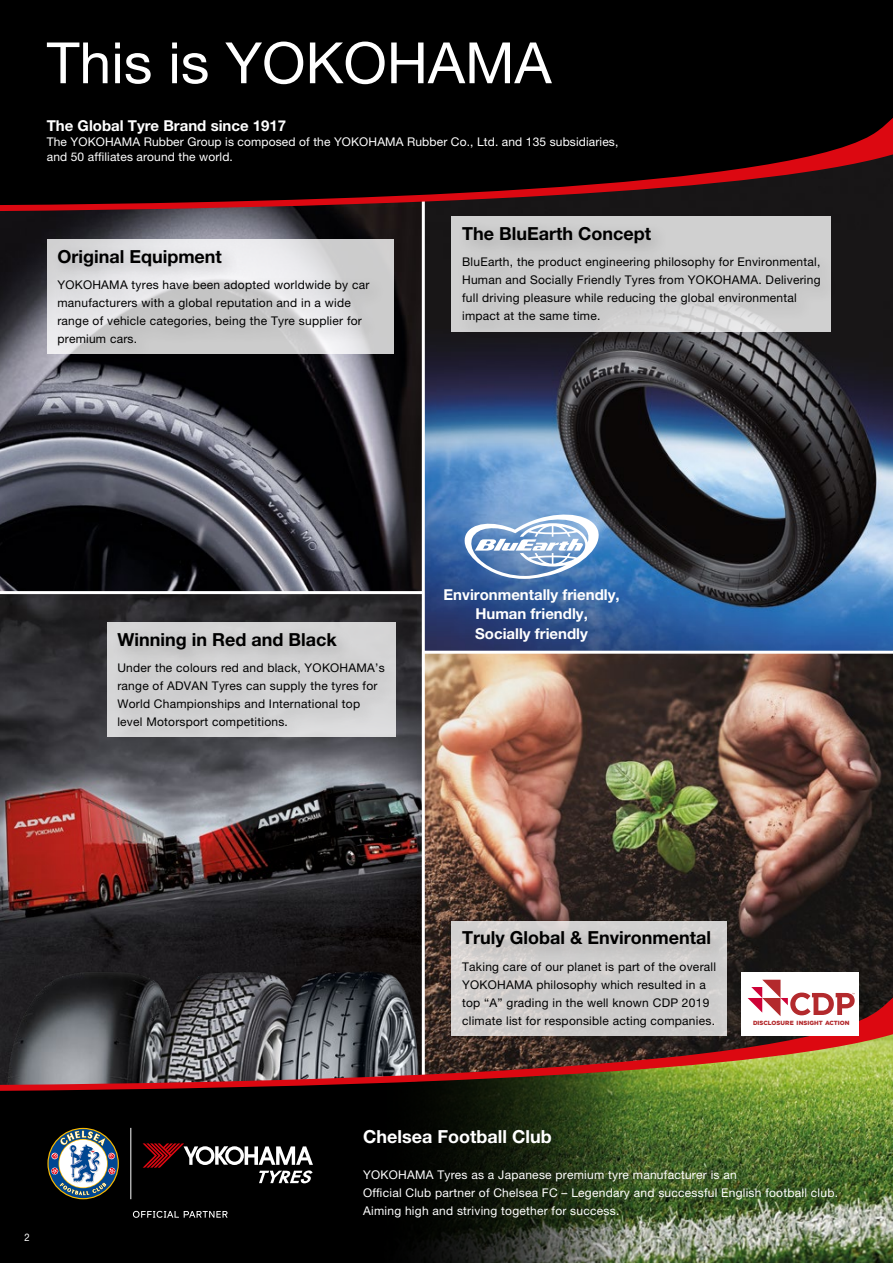
<style>
.page{position:relative;width:893px;height:1263px;background:#000}
.page>*{position:absolute;margin:0;border:0;box-sizing:border-box;transform-origin:0 0}
.t1{font:57px "Helvetica Neue LT Pro";color:#fff}
.t2{font:700 18px "Helvetica Neue LT Pro";color:#000}
.t3{font:700 18px "Helvetica Neue LT Pro";color:#fff}
.t4{font:700 15px/19.5px "Helvetica Neue LT Pro";color:#fff;text-align:center}
.t5{font:12px/18px "Helvetica Neue LT Pro";letter-spacing:.02em;color:#000}
.t6{font:12px/18px "Helvetica Neue LT Pro";letter-spacing:.02em;color:#fff}
.t7{font:10.5px "Helvetica Neue LT Pro";color:#fff;scale:.9 1}
.t8{font:900 6px "Gotham";letter-spacing:.005em;color:#b32a2d}
</style>
<div class="page">
<img style="left:422px;top:1091px;width:471px;height:172px">
<img style="left:0;top:211px;width:422px;height:741px">
<img style="left:0;top:952px;width:422px;height:46px">
<img style="left:425px;top:211px;width:468px;height:787px">
<hr style="left:423px;top:651px;width:470px;height:3px;background:#fff">
<hr style="left:0;top:591px;width:423px;height:3px;background:#fff">
<hr style="left:422px;top:201px;width:3px;height:875px;background:#fff">
<hr style="left:130px;top:1128px;width:1px;height:71px;background:#fff">
<svg style="left:47px;top:1128px;width:72px;height:71px"></svg>
<svg style="left:49px;top:1129px;width:69px;height:69px"></svg>
<svg style="left:51px;top:1130px;width:65px;height:65px"></svg>
<svg style="left:143px;top:1143px;width:170px;height:40px"></svg>
<svg style="left:133px;top:1211px;width:95px;height:7px"></svg>
<img style="left:0;top:998px;width:893px;height:93px">
<svg style="left:0;top:118px;width:893px;height:93px"></svg>
<svg style="left:460px;top:510px;width:143px;height:69px"></svg>
<svg style="left:47px;top:239px;width:346px;height:115px;fill:#d3d3d4"></svg>
<div style="left:50px;top:242px;width:338px;height:121px;background:#000;opacity:.25"></div>
<div style="left:451px;top:921px;width:276px;height:114px;background:#d4d2d1"></div>
<div style="left:741px;top:972px;width:118px;height:63px;background:#fff"></div>
<svg style="left:748px;top:980px;width:107px;height:36px"></svg>
<div style="left:455px;top:923px;width:280px;height:123px;background:#000;opacity:.25"></div>
<div style="left:451px;top:216px;width:380px;height:116px;background:#d0d0d0"></div>
<div style="left:455px;top:219px;width:385px;height:121px;background:#000;opacity:.25"></div>
<div style="left:107px;top:622px;width:288px;height:115px;background:#d5d5d6"></div>
<div style="left:110px;top:625px;width:294px;height:121px;background:#000;opacity:.25"></div>
<h1 class="t1" style="left:47px;top:29px;width:506px">This is YOKOHAMA</h1>
<p class="t4" style="left:47px;top:116px;width:241px">The Global Tyre Brand since 1917</p>
<p class="t6" style="left:47px;top:134px;width:573px;line-height:15px">The YOKOHAMA Rubber Group is composed of the YOKOHAMA Rubber Co., Ltd. and 135 subsidiaries, and 50 affiliates around the world.</p>
<h2 class="t2" style="left:57px;top:245px;width:166px">Original Equipment</h2>
<p class="t5" style="left:57px;top:276px;width:314px">YOKOHAMA tyres have been adopted worldwide by car manufacturers with a global reputation and in a wide range of vehicle categories, being the Tyre supplier for premium cars.</p>
<h2 class="t2" style="left:462px;top:222px;width:191px">The BluEarth Concept</h2>
<p class="t5" style="left:462px;top:253px;width:360px">BluEarth, the product engineering philosophy for Environmental, Human and Socially Friendly Tyres from YOKOHAMA. Delivering full driving pleasure while reducing the global environmental impact at the same time.</p>
<p class="t7" style="left:25px;top:1231px;width:7px">2</p>
<h2 class="t2" style="left:117px;top:628px;width:221px">Winning in Red and Black</h2>
<p class="t5" style="left:117px;top:659px;width:269px">Under the colours red and black, YOKOHAMA’s range of ADVAN Tyres can supply the tyres for World Championships and International top level Motorsport competitions.</p>
<p class="t4" style="left:444px;top:584px;width:178px">Environmentally friendly,<br>Human friendly,<br>Socially friendly</p>
<h2 class="t2" style="left:462px;top:927px;width:250px">Truly Global &amp; Environmental</h2>
<p class="t5" style="left:462px;top:957px;width:255px">Taking care of our planet is part of the overall YOKOHAMA philosophy which resulted in a top “A” grading in the well known CDP 2019 climate list for responsible acting companies.</p>
<p class="t8" style="left:753px;top:1019px;width:98px">DISCLOSURE INSIGHT ACTION</p>
<h2 class="t3" style="left:363px;top:1126px;width:190px">Chelsea Football Club</h2>
<p class="t6" style="left:363px;top:1166px;width:476px">YOKOHAMA Tyres as a Japanese premium tyre manufacturer is an<br>Official Club partner of Chelsea FC – Legendary and successful English football club.<br>Aiming high and striving together for success.</p>
</div>
